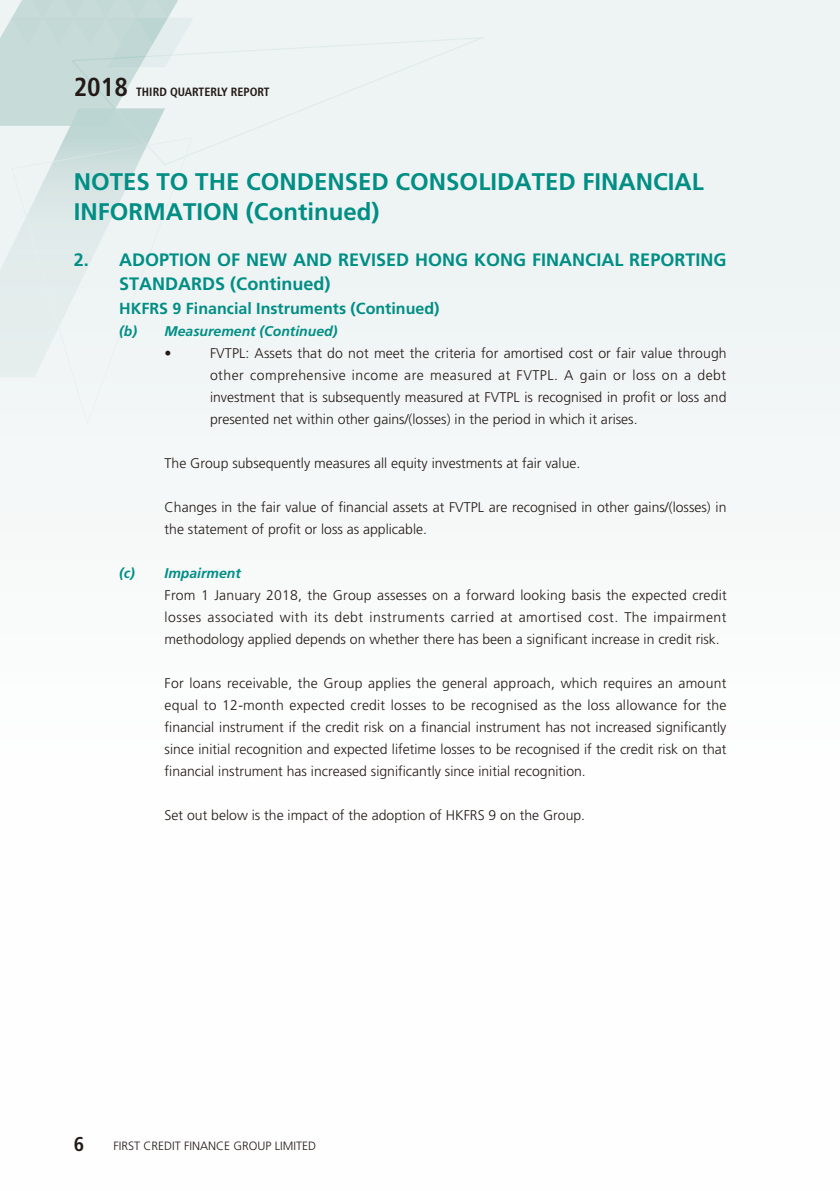
<style>
.page{position:relative;width:840px;height:1191px;background:#fff}
.page>*{position:absolute;margin:0;border:0;box-sizing:border-box;transform-origin:0 0}
.t1{font:700 24px/30px "Frutiger LT Std";color:#008e85}
.t2{font:700 condensed 20px "Frutiger LT Std";color:#231916}
.t3{font:700 18px/24px "Frutiger LT Std";color:#008e85}
.t4{font:700 16px "Frutiger LT Std";color:#008e85}
.t5{font:300 14px/22px "Frutiger LT Std";color:#231916;text-align:justify}
.t6{font:italic 700 14px "Frutiger LT Std";color:#008e85}
.t7{font:300 12px "Frutiger LT Std";color:#231916}
.t8{font:700 condensed 12px "Frutiger LT Std";color:#231916}
.s1{font-size:26px}
</style>
<div class="page">
<p class="t8" style="left:74px;top:85px;width:197px"><span class="s1">2018</span> THIRD QUARTERLY REPORT</p>
<h1 class="t1" style="left:74px;top:167px;width:631px">NOTES TO THE CONDENSED CONSOLIDATED FINANCIAL<br>INFORMATION (Continued)</h1>
<p class="t3" style="left:119px;top:248px;width:608px;text-indent:-45px">2. ADOPTION OF NEW AND REVISED HONG KONG FINANCIAL REPORTING<br>STANDARDS (Continued)</p>
<p class="t4" style="left:119px;top:299px;width:322px">HKFRS 9 Financial Instruments (Continued)</p>
<p class="t6" style="left:119px;top:323px;width:220px">(b) Measurement (Continued)</p>
<p class="t5" style="left:164px;top:342px;width:8px">•</p>
<p class="t5" style="left:210px;top:342px;width:518px">FVTPL: Assets that do not meet the criteria for amortised cost or fair value through other comprehensive income are measured at FVTPL. A gain or loss on a debt investment that is subsequently measured at FVTPL is recognised in profit or loss and presented net within other gains/(losses) in the period in which it arises.</p>
<p class="t5" style="left:164px;top:452px;width:417px">The Group subsequently measures all equity investments at fair value.</p>
<p class="t5" style="left:164px;top:496px;width:563px">Changes in the fair value of financial assets at FVTPL are recognised in other gains/(losses) in the statement of profit or loss as applicable.</p>
<p class="t6" style="left:119px;top:565px;width:123px">(c) Impairment</p>
<p class="t5" style="left:164px;top:584px;width:563px">From 1 January 2018, the Group assesses on a forward looking basis the expected credit losses associated with its debt instruments carried at amortised cost. The impairment methodology applied depends on whether there has been a significant increase in credit risk.</p>
<p class="t5" style="left:164px;top:672px;width:563px">For loans receivable, the Group applies the general approach, which requires an amount equal to 12-month expected credit losses to be recognised as the loss allowance for the financial instrument if the credit risk on a financial instrument has not increased significantly since initial recognition and expected lifetime losses to be recognised if the credit risk on that financial instrument has increased significantly since initial recognition.</p>
<p class="t5" style="left:164px;top:804px;width:422px">Set out below is the impact of the adoption of HKFRS 9 on the Group.</p>
<h2 class="t2" style="left:74px;top:1132px;width:12px">6</h2>
<p class="t7" style="left:113px;top:1139px;width:204px">FIRST CREDIT FINANCE GROUP LIMITED</p>
</div>
